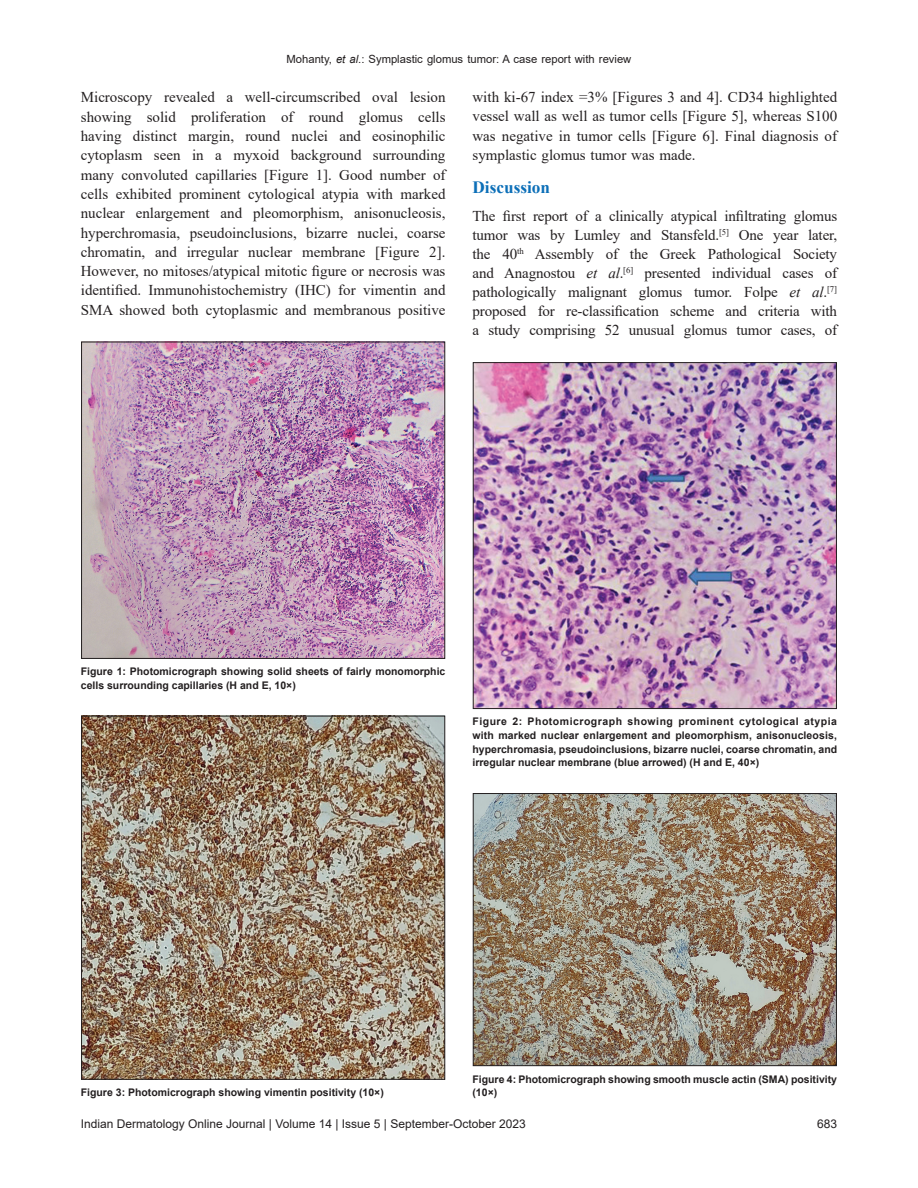
<style>
.page{position:relative;width:918px;height:1188px;background:#fff}
.page>*{position:absolute;margin:0;border:0;box-sizing:border-box;transform-origin:0 0}
.t1{font:700 17.25px "Times New Roman";color:#0c6fb8}
.TX{font:15px/19.4px "Times New Roman";color:#231f20;text-align:justify}
.t2{font:12px "Arial";color:#231f20}
.t3{font:11.25px "Arial";color:#231f20}
.FGC{font:700 10.5px/13.6px "Arial";color:#231f20}
.s1{font-style:italic}
</style>
<div class="page">
<img style="left:83px;top:344px;width:360px;height:313px">
<div style="left:81px;top:342px;width:364px;height:317px;border:1px solid #231f20"></div>
<img style="left:83px;top:718px;width:360px;height:360px">
<div style="left:81px;top:716px;width:364px;height:364px;border:1px solid #231f20"></div>
<img style="left:475px;top:364px;width:360px;height:343px">
<div style="left:473px;top:362px;width:364px;height:347px;border:1px solid #231f20"></div>
<img style="left:475px;top:795px;width:360px;height:269px">
<div style="left:473px;top:793px;width:364px;height:273px;border:1px solid #231f20"></div>
<p class="t3" style="left:287px;top:51px;width:346px">Mohanty, <span class="s1">et al</span>.: Symplastic glomus tumor: A case report with review</p>
<p class="TX" style="left:81px;top:87px;width:366px">Microscopy revealed a well-circumscribed oval lesion showing solid proliferation of round glomus cells having distinct margin, round nuclei and eosinophilic cytoplasm seen in a myxoid background surrounding many convoluted capillaries [Figure 1]. Good number of cells exhibited prominent cytological atypia with marked nuclear enlargement and pleomorphism, anisonucleosis, hyperchromasia, pseudoinclusions, bizarre nuclei, coarse chromatin, and irregular nuclear membrane [Figure 2].<br>However, no mitoses/atypical mitotic figure or necrosis was identified. Immunohistochemistry (IHC) for vimentin and SMA showed both cytoplasmic and membranous positive</p>
<p class="TX" style="left:472px;top:87px;width:366px">with ki-67 index =3% [Figures 3 and 4]. CD34 highlighted vessel wall as well as tumor cells [Figure 5], whereas S100 was negative in tumor cells [Figure 6]. Final diagnosis of symplastic glomus tumor was made.</p>
<h1 class="t1" style="left:472px;top:175px;width:79px">Discussion</h1>
<p class="TX" style="left:472px;top:206px;width:366px">The first report of a clinically atypical infiltrating glomus tumor was by Lumley and Stansfeld.<sup>[5]</sup> One year later, the 40<sup>th</sup> Assembly of the Greek Pathological Society and Anagnostou <span class="s1">et al</span>.<sup>[6]</sup> presented individual cases of pathologically malignant glomus tumor. Folpe <span class="s1">et al</span>.<sup>[7] </sup>proposed for re-classification scheme and criteria with a study comprising 52 unusual glomus tumor cases, of</p>
<p class="FGC" style="left:81px;top:665px;width:366px">Figure 1: Photomicrograph showing solid sheets of fairly monomorphic cells surrounding capillaries (H and E, 10×)</p>
<p class="FGC" style="left:472px;top:715px;width:366px;text-align:justify">Figure 2: Photomicrograph showing prominent cytological atypia with marked nuclear enlargement and pleomorphism, anisonucleosis, hyperchromasia, pseudoinclusions, bizarre nuclei, coarse chromatin, and irregular nuclear membrane (blue arrowed) (H and E, 40×)</p>
<p class="FGC" style="left:81px;top:1086px;width:305px">Figure 3: Photomicrograph showing vimentin positivity (10×)</p>
<p class="FGC" style="left:472px;top:1072px;width:366px">Figure 4: Photomicrograph showing smooth muscle actin (SMA) positivity (10×)</p>
<p class="t2" style="left:81px;top:1116px;width:446px">Indian Dermatology Online Journal | Volume 14 | Issue 5 | September-October 2023</p>
<p class="t2" style="left:817px;top:1116px;width:22px">683</p>
</div>
